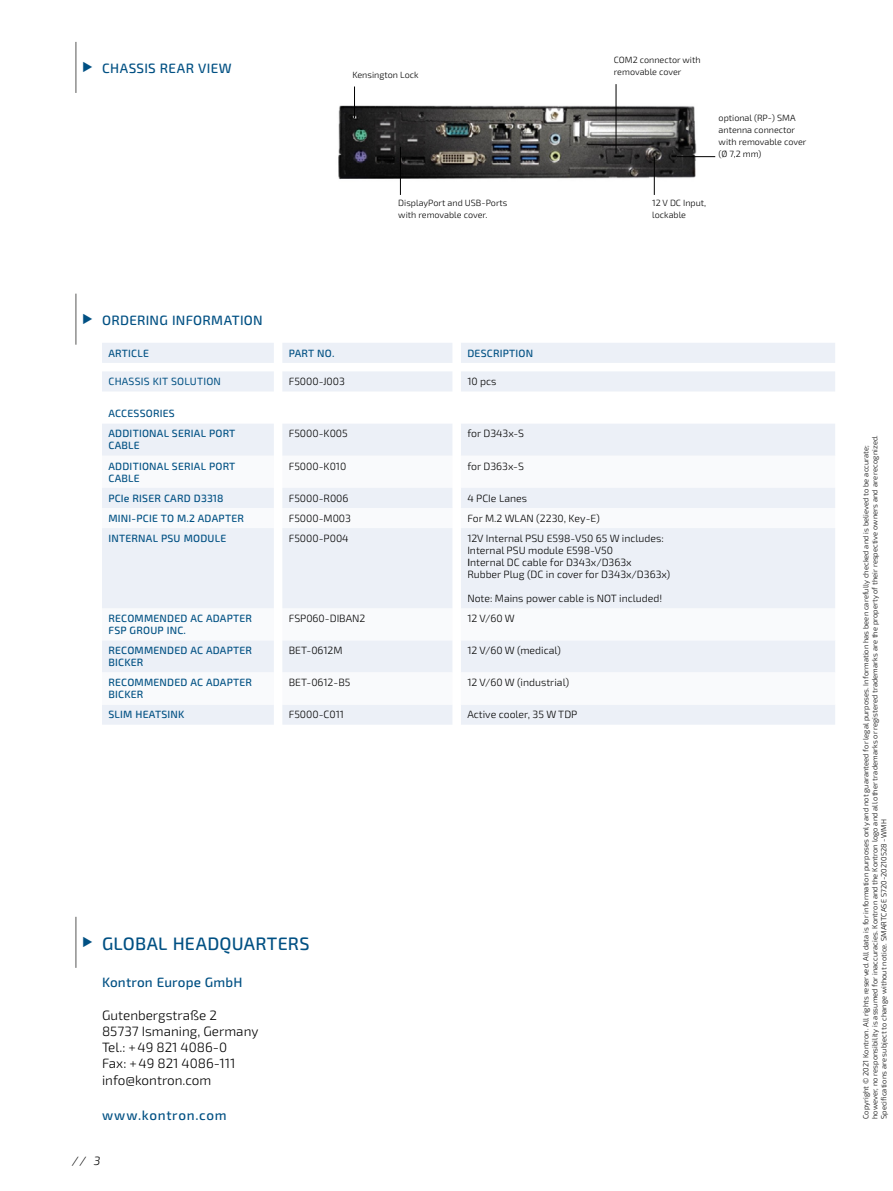
<style>
.page{position:relative;width:893px;height:1191px;background:#fff}
.page>*{position:absolute;margin:0;border:0;box-sizing:border-box;transform-origin:0 0}
.t1{font:500 18px "Sn T";letter-spacing:.01em;color:#005083}
.t2{font:300 13.5px/16.2px "Sn T";color:#000}
.t3{font:500 13.5px "Sn T";letter-spacing:.02em;color:#005083}
.t4{font:500 13.5px "Sn T";letter-spacing:.05em;color:#005083}
.t5{font:italic 300 12px "Sn T";color:#000}
.t6{font:300 10.5px/12px "Sn T";color:#000}
.t7{font:500 10.5px/12px "Sn T";letter-spacing:.02em;color:#005083}
.t8{font:10.5px "Sn T";letter-spacing:.02em;color:#005083}
.t9{font:300 9px/12px "Sn T";color:#000}
.t10{font:300 7.5px/9px "Sn T";letter-spacing:.01em;color:#000}
.s1{font-weight:400}
</style>
<div class="page">
<img style="left:338px;top:91px;width:361px;height:96px">
<hr style="left:76px;top:916px;width:1px;height:51px;background:#575756">
<svg style="left:102px;top:343px;width:733px;height:381px;fill:#ecf0f7"></svg>
<svg style="left:102px;top:456px;width:733px;height:248px"></svg>
<svg style="left:102px;top:488px;width:733px;height:120px;fill:#ecf0f7"></svg>
<hr style="left:76px;top:294px;width:1px;height:51px;background:#575756">
<hr style="left:76px;top:42px;width:1px;height:51px;background:#575756">
<hr style="left:400px;top:147px;width:1px;height:48px;background:#000">
<hr style="left:654px;top:157px;width:1px;height:38px;background:#000">
<hr style="left:677px;top:156px;width:38px;height:1px;background:#000">
<hr style="left:354px;top:86px;width:1px;height:32px;background:#000">
<hr style="left:616px;top:84px;width:1px;height:69px;background:#000">
<h2 class="t3" style="left:102px;top:60px;width:131px">CHASSIS REAR VIEW</h2>
<p class="t9" style="left:352px;top:69px;width:68px">Kensington Lock</p>
<p class="t9" style="left:614px;top:54px;width:88px">COM2 connector with removable cover</p>
<p class="t9" style="left:719px;top:112px;width:89px">optional (RP-) SMA antenna connector with removable cover (Ø 7,2 mm)</p>
<p class="t9" style="left:398px;top:197px;width:111px">DisplayPort and USB-Ports with removable cover.</p>
<p class="t9" style="left:652px;top:197px;width:56px">12 V DC Input, lockable</p>
<h2 class="t3" style="left:102px;top:312px;width:162px">ORDERING INFORMATION</h2>
<h3 class="t7" style="left:108px;top:347px;width:42px">ARTICLE</h3>
<h3 class="t7" style="left:289px;top:347px;width:47px">PART NO.</h3>
<h3 class="t7" style="left:467px;top:347px;width:67px">DESCRIPTION</h3>
<h3 class="t8" style="left:108px;top:375px;width:114px">CHASSIS KIT SOLUTION</h3>
<h3 class="t6" style="left:289px;top:376px;width:58px">F5000-J003</h3>
<h3 class="t6" style="left:467px;top:376px;width:31px">10 pcs</h3>
<h3 class="t7" style="left:108px;top:404px;width:128px;line-height:20.1px">ACCESSORIES<br>ADDITIONAL SERIAL PORT</h3>
<h3 class="t7" style="left:108px;top:440px;width:33px">CABLE</h3>
<h3 class="t6" style="left:289px;top:428px;width:61px">F5000-K005</h3>
<h3 class="t6" style="left:467px;top:428px;width:58px">for D343x-S</h3>
<h3 class="t7" style="left:108px;top:460px;width:128px">ADDITIONAL SERIAL PORT<br>CABLE</h3>
<h3 class="t6" style="left:289px;top:460px;width:59px">F5000-K010</h3>
<h3 class="t6" style="left:467px;top:460px;width:58px">for D363x-S</h3>
<h3 class="t7" style="left:108px;top:492px;width:117px">PCIe RISER CARD D3318</h3>
<h3 class="t6" style="left:289px;top:492px;width:61px">F5000-R006</h3>
<h3 class="t6" style="left:467px;top:492px;width:61px">4 PCIe Lanes</h3>
<h3 class="t7" style="left:108px;top:512px;width:137px">MINI-PCIE TO M.2 ADAPTER</h3>
<h3 class="t6" style="left:289px;top:512px;width:64px">F5000-M003</h3>
<h3 class="t6" style="left:467px;top:512px;width:134px">For M.2 WLAN (2230, Key-E)</h3>
<h3 class="t7" style="left:108px;top:532px;width:119px">INTERNAL PSU MODULE</h3>
<h3 class="t6" style="left:289px;top:532px;width:61px">F5000-P004</h3>
<h3 class="t6" style="left:467px;top:532px;width:205px">12V Internal PSU E598-V50 65 W includes:<br>Internal PSU module E598-V50<br><span class="s1">I</span>nternal DC cable for D343x/D363x<br>Rubber Plug (DC in cover for D343x/D363x)</h3>
<h3 class="t6" style="left:467px;top:592px;width:196px">Note: Mains power cable is NOT included!</h3>
<h3 class="t7" style="left:108px;top:612px;width:145px">RECOMMENDED AC ADAPTER<br>FSP GROUP INC.</h3>
<h3 class="t6" style="left:289px;top:612px;width:78px">FSP060-DIBAN2</h3>
<h3 class="t6" style="left:467px;top:612px;width:49px">12 V/60 W</h3>
<h3 class="t7" style="left:108px;top:644px;width:145px">RECOMMENDED AC ADAPTER<br>BICKER</h3>
<h3 class="t6" style="left:289px;top:644px;width:55px">BET-0612M</h3>
<h3 class="t6" style="left:467px;top:644px;width:95px">12 V/60 W (medical)</h3>
<h3 class="t7" style="left:108px;top:677px;width:145px">RECOMMENDED AC ADAPTER<br>BICKER</h3>
<h3 class="t6" style="left:289px;top:677px;width:63px">BET-0612-B5</h3>
<h3 class="t6" style="left:467px;top:677px;width:103px">12 V/60 W (industrial)</h3>
<h3 class="t7" style="left:108px;top:709px;width:78px">SLIM HEATSINK</h3>
<h3 class="t6" style="left:289px;top:709px;width:57px">F5000-C011</h3>
<h3 class="t6" style="left:467px;top:709px;width:112px">Active cooler, 35 W TDP</h3>
<h1 class="t1" style="left:102px;top:932px;width:209px">GLOBAL HEADQUARTERS</h1>
<h2 class="t3" style="left:102px;top:974px;width:142px">Kontron Europe GmbH</h2>
<h2 class="t2" style="left:102px;top:1007px;width:158px">Gutenbergstraße 2<br>85737 Ismaning, Germany<br>Tel.: +49 821 4086-0<br>Fax: +49 821 4086-111 info@kontron.com</h2>
<h2 class="t4" style="left:102px;top:1107px;width:126px">www.kontron.com</h2>
<h3 class="t5" style="left:72px;top:1153px;width:29px">// 3</h3>
<p class="t10" style="left:862px;top:1119px;width:685px;rotate:-90deg">Copyright © 2021 Kontron. All rights reserved. All data is for information purposes only and not guaranteed for legal purposes. Information has been carefully checked and is believed to be accurate; however, no responsibility is assumed for inaccuracies. Kontron and the Kontron logo and all other trademarks or registered trademarks are the property of their respective owners and are recognized.<br>Specifications are subject to change without notice. SMARTCASE S720-20210528-WMH</p>
</div>
